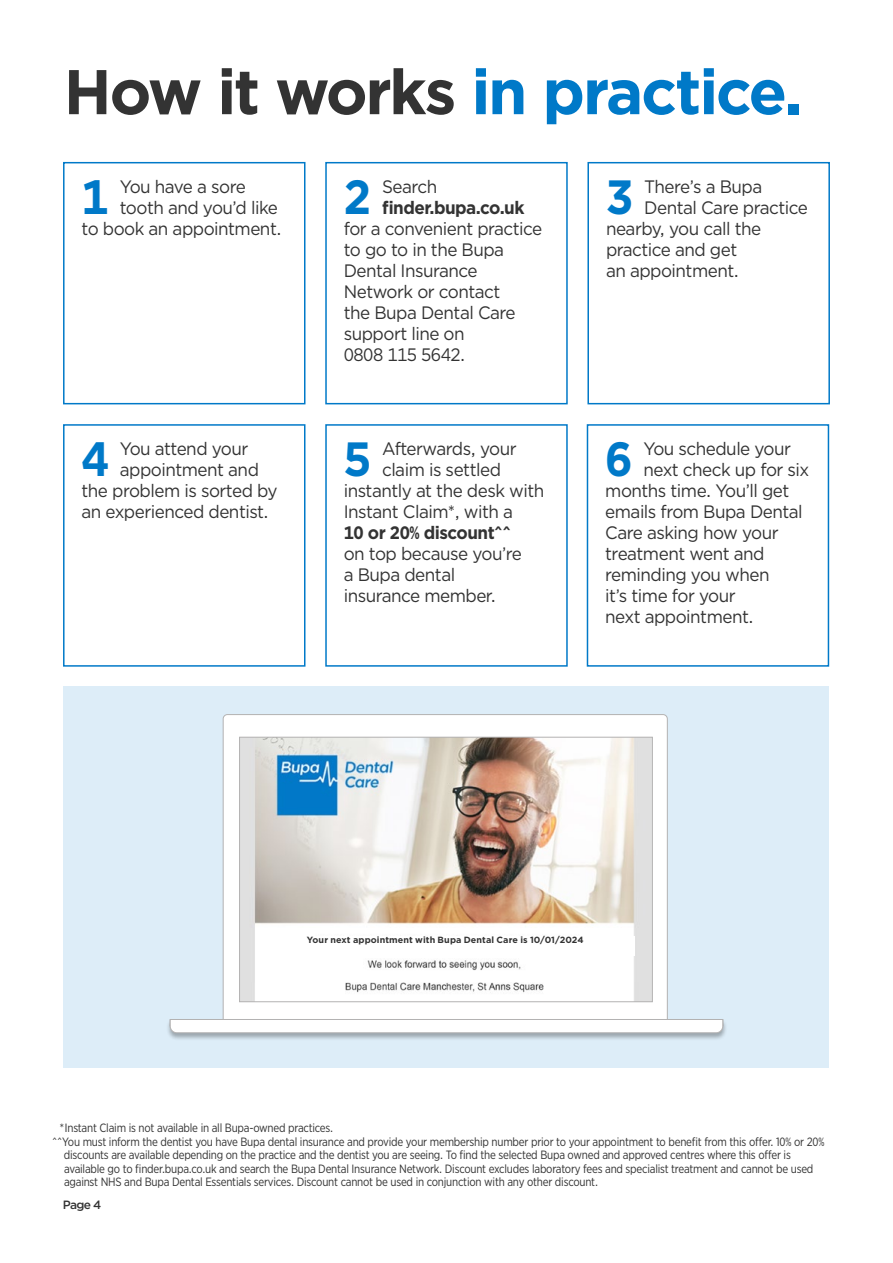
<style>
.page{position:relative;width:893px;height:1263px;background:#fff}
.page>*{position:absolute;margin:0;border:0;box-sizing:border-box;transform-origin:0 0}
.A4_Section_Heading{font:700 63px "Gotham";letter-spacing:-.035em;color:#0079c8}
.NEW_BODY{font:700 48px "Gotham";color:#0079c8;scale:.95 1}
.NEW_BODY-2{font:18px "Gotham";letter-spacing:-.03em;color:#333;scale:.95 1}
.NEW_BODY-3{font:700 18px "Gotham";letter-spacing:-.03em;color:#333;scale:.95 1}
.NEW_BODY-4{font:12px/13.5px "Gotham Narrow";letter-spacing:-.02em;color:#333;scale:.95 1}
.A4_Section_Heading-2{font:500 12px "Gotham";color:#333}
.A4_Section_Heading-3{font:700 9px "Gotham";letter-spacing:.01em;color:#333}
.s1{color:#333}
.s2{font-family:"Gotham"}
</style>
<div class="page">
<div style="left:63px;top:162px;width:242px;height:242px;border:2px solid #0079c8"></div>
<div style="left:325px;top:162px;width:243px;height:242px;border:2px solid #0079c8"></div>
<div style="left:587px;top:162px;width:243px;height:242px;border:2px solid #0079c8"></div>
<div style="left:325px;top:424px;width:243px;height:243px;border:2px solid #0079c8"></div>
<div style="left:587px;top:424px;width:242px;height:243px;border:2px solid #0079c8"></div>
<div style="left:63px;top:424px;width:242px;height:243px;border:2px solid #0079c8"></div>
<div style="left:64px;top:686px;width:765px;height:382px;background:#ddedf8"></div>
<svg style="left:223px;top:714px;width:445px;height:305px;background:#fbfbfb"></svg>
<img style="left:241px;top:739px;width:409px;height:261px">
<div style="left:239px;top:737px;width:413px;height:265px;border:1px solid #b3b2b2"></div>
<div style="left:166px;top:1020px;width:561px;height:21px;background:#000;opacity:.3"></div>
<svg style="left:170px;top:1019px;width:553px;height:14px;background:#f4f4f4"></svg>
<div style="left:256px;top:936px;width:378px;height:19px;background:#fff"></div>
<p class="A4_Section_Heading" style="left:64px;top:50px;width:740px"><span class="s1">How it works</span> in practice.</p>
<p class="NEW_BODY" style="left:82px;top:165px;width:30px">1</p>
<p class="NEW_BODY-2" style="left:120px;top:175px;width:134px">You have a sore</p>
<p class="NEW_BODY-2" style="left:120px;top:196px;width:168px">tooth and you’d like</p>
<p class="NEW_BODY-2" style="left:82px;top:217px;width:212px">to book an appointment.</p>
<p class="NEW_BODY" style="left:82px;top:427px;width:30px">4</p>
<p class="NEW_BODY-2" style="left:120px;top:437px;width:137px">You attend your</p>
<p class="NEW_BODY-2" style="left:120px;top:458px;width:148px">appointment and</p>
<p class="NEW_BODY-2" style="left:82px;top:479px;width:208px">the problem is sorted by</p>
<p class="NEW_BODY-2" style="left:82px;top:500px;width:199px">an experienced dentist.</p>
<p class="NEW_BODY" style="left:344px;top:165px;width:30px">2</p>
<p class="NEW_BODY-2" style="left:382px;top:175px;width:60px">Search</p>
<p class="NEW_BODY-3" style="left:382px;top:196px;width:151px">finder.bupa.co.uk</p>
<p class="NEW_BODY-2" style="left:344px;top:217px;width:211px">for a convenient practice</p>
<p class="NEW_BODY-2" style="left:344px;top:238px;width:170px">to go to in the Bupa</p>
<p class="NEW_BODY-2" style="left:344px;top:259px;width:142px">Dental Insurance</p>
<p class="NEW_BODY-2" style="left:344px;top:280px;width:166px">Network or contact</p>
<p class="NEW_BODY-2" style="left:344px;top:301px;width:182px">the Bupa Dental Care</p>
<p class="NEW_BODY-2" style="left:344px;top:322px;width:129px">support line on</p>
<p class="NEW_BODY-2" style="left:344px;top:343px;width:129px">0808 115 5642.</p>
<p class="NEW_BODY" style="left:344px;top:427px;width:30px">5</p>
<p class="NEW_BODY-2" style="left:382px;top:437px;width:143px">Afterwards, your</p>
<p class="NEW_BODY-2" style="left:382px;top:458px;width:127px">claim is settled</p>
<p class="NEW_BODY-2" style="left:344px;top:479px;width:213px">instantly at the desk with</p>
<p class="NEW_BODY-2" style="left:344px;top:500px;width:180px">Instant Claim*, with a</p>
<p class="NEW_BODY-3" style="left:344px;top:521px;width:177px">10 or 20% discount^^</p>
<p class="NEW_BODY-2" style="left:344px;top:542px;width:189px">on top because you’re</p>
<p class="NEW_BODY-2" style="left:344px;top:563px;width:119px">a Bupa dental</p>
<p class="NEW_BODY-2" style="left:344px;top:584px;width:162px">insurance member.</p>
<p class="NEW_BODY" style="left:606px;top:165px;width:30px">3</p>
<p class="NEW_BODY-2" style="left:644px;top:175px;width:126px">There’s a Bupa</p>
<p class="NEW_BODY-2" style="left:644px;top:196px;width:174px">Dental Care practice</p>
<p class="NEW_BODY-2" style="left:606px;top:217px;width:165px">nearby, you call the</p>
<p class="NEW_BODY-2" style="left:606px;top:238px;width:140px">practice and get</p>
<p class="NEW_BODY-2" style="left:606px;top:259px;width:141px">an appointment.</p>
<p class="NEW_BODY" style="left:605px;top:427px;width:30px">6</p>
<p class="NEW_BODY-2" style="left:643px;top:437px;width:157px">You schedule your</p>
<p class="NEW_BODY-2" style="left:643px;top:458px;width:176px">next check up for six</p>
<p class="NEW_BODY-2" style="left:605px;top:479px;width:195px">months time. You’ll get</p>
<p class="NEW_BODY-2" style="left:605px;top:500px;width:209px">emails from Bupa Dental</p>
<p class="NEW_BODY-2" style="left:605px;top:521px;width:184px">Care asking how your</p>
<p class="NEW_BODY-2" style="left:605px;top:542px;width:169px">treatment went and</p>
<p class="NEW_BODY-2" style="left:605px;top:563px;width:174px">reminding you when</p>
<p class="NEW_BODY-2" style="left:605px;top:584px;width:139px">it’s time for your</p>
<p class="NEW_BODY-2" style="left:605px;top:605px;width:158px">next appointment.</p>
<p class="A4_Section_Heading-3" style="left:307px;top:934px;width:278px">Your next appointment with Bupa Dental Care is 10/01/2024</p>
<p class="NEW_BODY-4" style="left:59px;top:1121px;width:290px"><span class="s2">*I</span>nstant Claim is not available in all Bupa-owned practices.</p>
<p class="NEW_BODY-4" style="left:64px;top:1135px;width:802px;text-indent:-12px">^^You must inform the dentist you have Bupa dental insurance and provide your membership number prior to your appointment to benefit from this offer. 10% or 20% discounts are available depending on the practice and the dentist you are seeing. To find the selected Bupa owned and approved centres where this offer is available go to finder.bupa.co.uk and search the Bupa Dental Insurance Network. Discount excludes laboratory fees and specialist treatment and cannot be used against NHS and Bupa Dental Essentials services. Discount cannot be used in conjunction with any other discount.</p>
<p class="A4_Section_Heading-2" style="left:63px;top:1197px;width:40px">Page 4</p>
</div>
